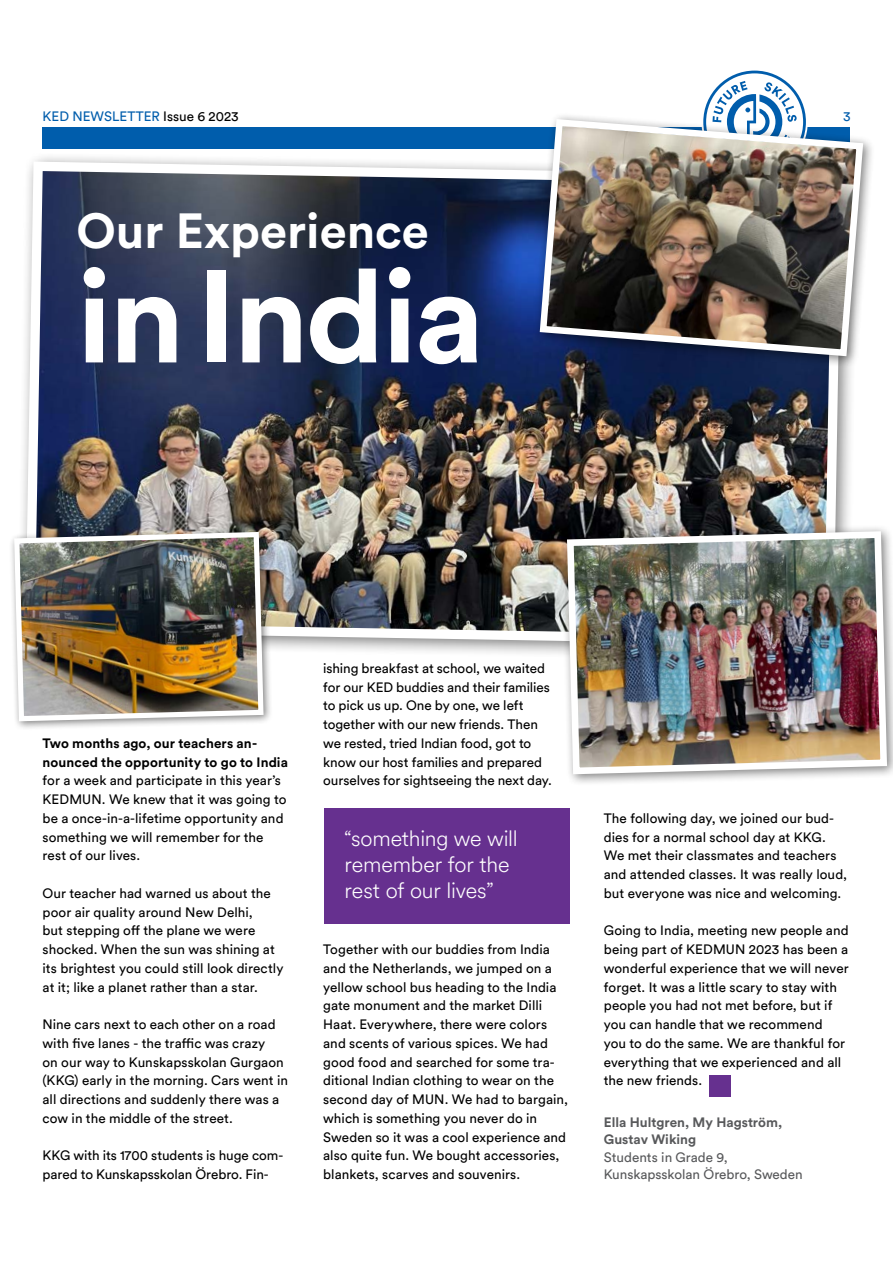
<style>
.page{position:relative;width:893px;height:1263px;background:#fff}
.page>*{position:absolute;margin:0;border:0;box-sizing:border-box;transform-origin:0 0}
.t1{font:700 129.75px "Circular Std";letter-spacing:-.025em;color:#fff}
.t2{font:700 48.9px "Circular Std";color:#fff}
.t3{font:300 21.6px/25.8px "Circular Air";letter-spacing:-.01em;color:#fff}
.t4{font:13.5px/18.8px "Circular Std";letter-spacing:.005em;color:#000}
.t5{font:700 13.5px/18.8px "Circular Std";letter-spacing:.005em;color:#000}
.t6{font:13.5px/16.5px "Circular Std";color:#58595b}
.t7{font:700 13.5px/16.5px "Circular Std";color:#58595b}
.t8{font:13.5px "Circular Std";color:#005dac}
.s1{color:#000}
</style>
<div class="page">
<div style="left:43px;top:128px;width:807px;height:21px;background:#005dac"></div>
<svg style="left:704px;top:71px;width:102px;height:42px"></svg>
<div style="left:324px;top:809px;width:246px;height:115px;background:#66308f"></div>
<div style="left:16px;top:152px;width:843px;height:511px;background:#000;opacity:.5"></div>
<img style="left:21px;top:157px;width:825px;height:493px">
<div style="left:9px;top:526px;width:264px;height:205px;background:#000;opacity:.5"></div>
<img style="left:12px;top:529px;width:254px;height:195px">
<div style="left:560px;top:524px;width:333px;height:262px;background:#000;opacity:.5"></div>
<img style="left:564px;top:528px;width:326px;height:250px">
<div style="left:533px;top:113px;width:342px;height:255px;background:#000;opacity:.5"></div>
<img style="left:536px;top:116px;width:331px;height:244px">
<div style="left:709px;top:1075px;width:21px;height:22px;background:#66308f"></div>
<p class="t8" style="left:43px;top:109px;width:198px">KED NEWSLETTER <span class="s1">Issue 6 2023</span></p>
<p class="t8" style="left:843px;top:109px;width:9px">3</p>
<h2 class="t2" style="left:77px;top:199px;width:354px">Our Experience</h2>
<h1 class="t1" style="left:77px;top:233px;width:409px">in India</h1>
<p class="t5" style="left:43px;top:733px;width:247px">Two months ago, our teachers an&shy;nounced the opportunity to go to India</p>
<p class="t4" style="left:43px;top:771px;width:245px">for a week and participate in this year’s KEDMUN. We knew that it was going to be a once-in-a-lifetime opportunity and something we will remember for the rest of our lives.</p>
<p class="t4" style="left:43px;top:883px;width:242px">Our teacher had warned us about the poor air quality around New Delhi,<br>but stepping off the plane we were shocked. When the sun was shining at its brightest you could still look directly at it; like a planet rather than a star.</p>
<p class="t4" style="left:43px;top:1015px;width:247px">Nine cars next to each other on a road with five lanes - the traffic was crazy<br>on our way to Kunskapsskolan Gurgaon (KKG) early in the morning. Cars went in all directions and suddenly there was a cow in the middle of the street.</p>
<p class="t4" style="left:43px;top:1146px;width:242px">KKG with its 1700 students is huge com&shy;pared to Kunskapsskolan Örebro. Fin-</p>
<p class="t4" style="left:323px;top:659px;width:230px">ishing breakfast at school, we waited for our KED buddies and their families to pick us up. One by one, we left together with our new friends. Then we rested, tried Indian food, got to know our host families and prepared ourselves for sightseeing the next day.</p>
<h3 class="t3" style="left:345px;top:825px;width:175px">“something we will remember for the rest of our lives”</h3>
<p class="t4" style="left:323px;top:940px;width:246px">Together with our buddies from India and the Netherlands, we jumped on a yellow school bus heading to the India gate monument and the market Dilli Haat. Everywhere, there were colors and scents of various spices. We had good food and searched for some tra&shy;ditional Indian clothing to wear on the second day of MUN. We had to bargain, which is something you never do in Sweden so it was a cool experience and also quite fun. We bought accessories, blankets, scarves and souvenirs.</p>
<p class="t4" style="left:604px;top:809px;width:245px">The following day, we joined our bud&shy;dies for a normal school day at KKG.<br>We met their classmates and teachers and attended classes. It was really loud, but everyone was nice and welcoming.</p>
<p class="t4" style="left:604px;top:921px;width:246px">Going to India, meeting new people and being part of KEDMUN 2023 has been a wonderful experience that we will never forget. It was a little scary to stay with people you had not met before, but if you can handle that we recommend<br>you to do the same. We are thankful for everything that we experienced and all the new friends.</p>
<p class="t7" style="left:604px;top:1114px;width:180px">Ella Hultgren, My Hagström,<br>Gustav Wiking</p>
<p class="t6" style="left:604px;top:1149px;width:200px">Students in Grade 9,<br>Kunskapsskolan Örebro, Sweden</p>
</div>
